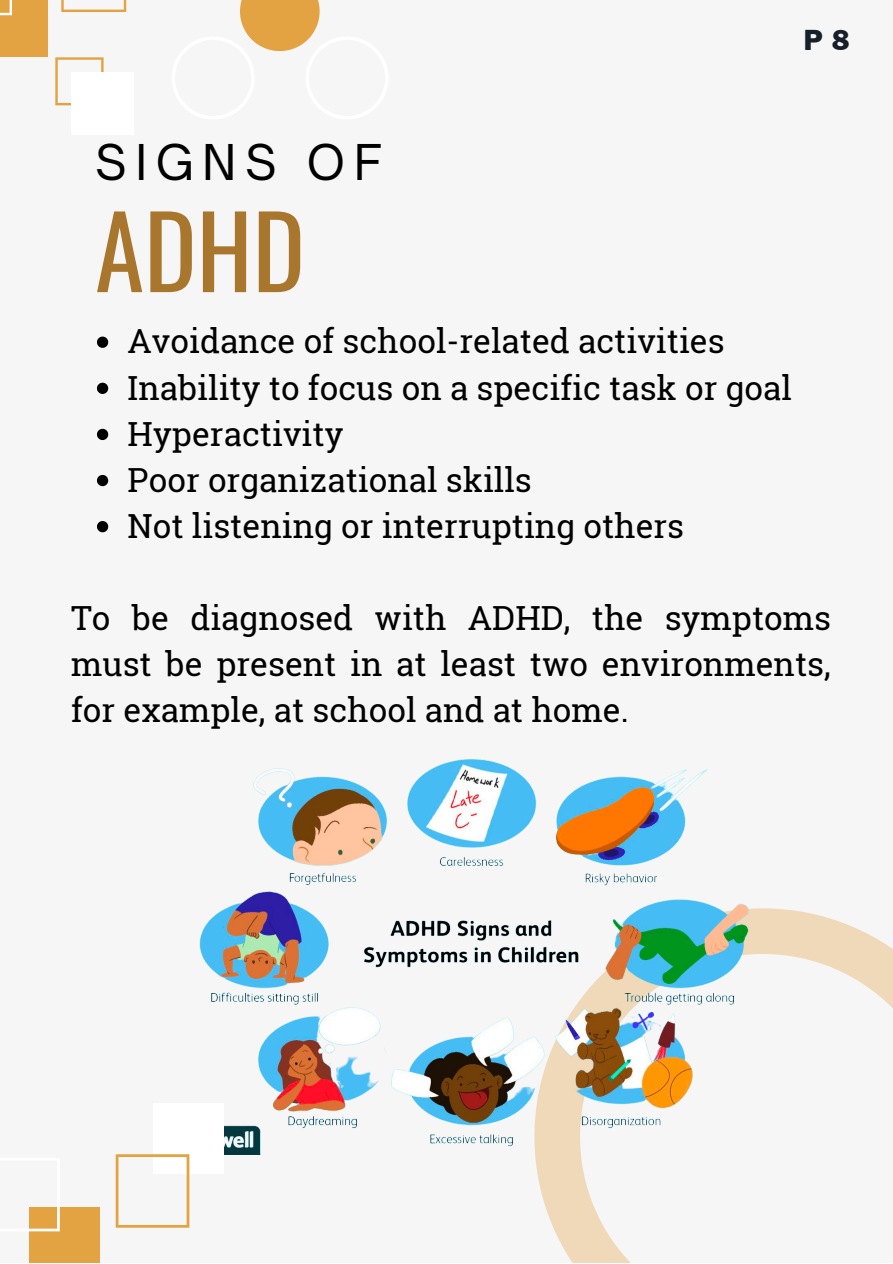
<style>
.page{position:relative;width:893px;height:1264px;background:#fff}
.page>*{position:absolute;margin:0;border:0;box-sizing:border-box;transform-origin:0 0}
.t1{font:99.6px "Oswald";color:#a8772d}
.t2{font:47.25px "Open Sauce One";letter-spacing:.18em;color:#000}
.t3{font:33.3px/46px "Roboto Slab";color:#000}
.t4{font:30px "Franklin Gothic";color:#162029}
</style>
<div class="page">
<div style="left:0;top:0;width:892px;height:1262px;background:#f7f6f7"></div>
<svg style="left:535px;top:908px;width:357px;height:354px"></svg>
<svg style="left:240px;top:0;width:80px;height:52px"></svg>
<div style="left:0;top:0;width:48px;height:56px;background:#e4a342"></div>
<svg style="left:61px;top:0;width:65px;height:12px"></svg>
<svg style="left:55px;top:57px;width:49px;height:48px"></svg>
<svg style="left:0;top:0;width:12px;height:15px"></svg>
<div style="left:71px;top:72px;width:63px;height:62px;background:#fff"></div>
<img style="left:199px;top:759px;width:550px;height:395px">
<svg style="left:97px;top:336px;width:11px;height:12px"></svg>
<svg style="left:97px;top:383px;width:11px;height:11px"></svg>
<svg style="left:97px;top:429px;width:11px;height:11px"></svg>
<svg style="left:97px;top:475px;width:11px;height:11px"></svg>
<svg style="left:97px;top:521px;width:11px;height:11px"></svg>
<div style="left:152px;top:1103px;width:71px;height:70px;background:#fff"></div>
<div style="left:29px;top:1207px;width:71px;height:55px;background:#e4a342"></div>
<svg style="left:116px;top:1154px;width:73px;height:73px"></svg>
<svg style="left:29px;top:1207px;width:31px;height:24px"></svg>
<p class="t4" style="left:803px;top:30px;width:48px">P 8</p>
<h2 class="t2" style="left:95px;top:133px;width:288px">SIGNS OF</h2>
<h1 class="t1" style="left:95px;top:173px;width:211px">ADHD</h1>
<p class="t3" style="left:128px;top:317px;width:665px">Avoidance of school-related activities Inability to focus on a specific task or goal Hyperactivity<br>Poor organizational skills<br>Not listening or interrupting others</p>
<p class="t3" style="left:71px;top:594px;width:761px;text-align:justify">To be diagnosed with ADHD, the symptoms must be present in at least two environments, for example, at school and at home.</p>
</div>
